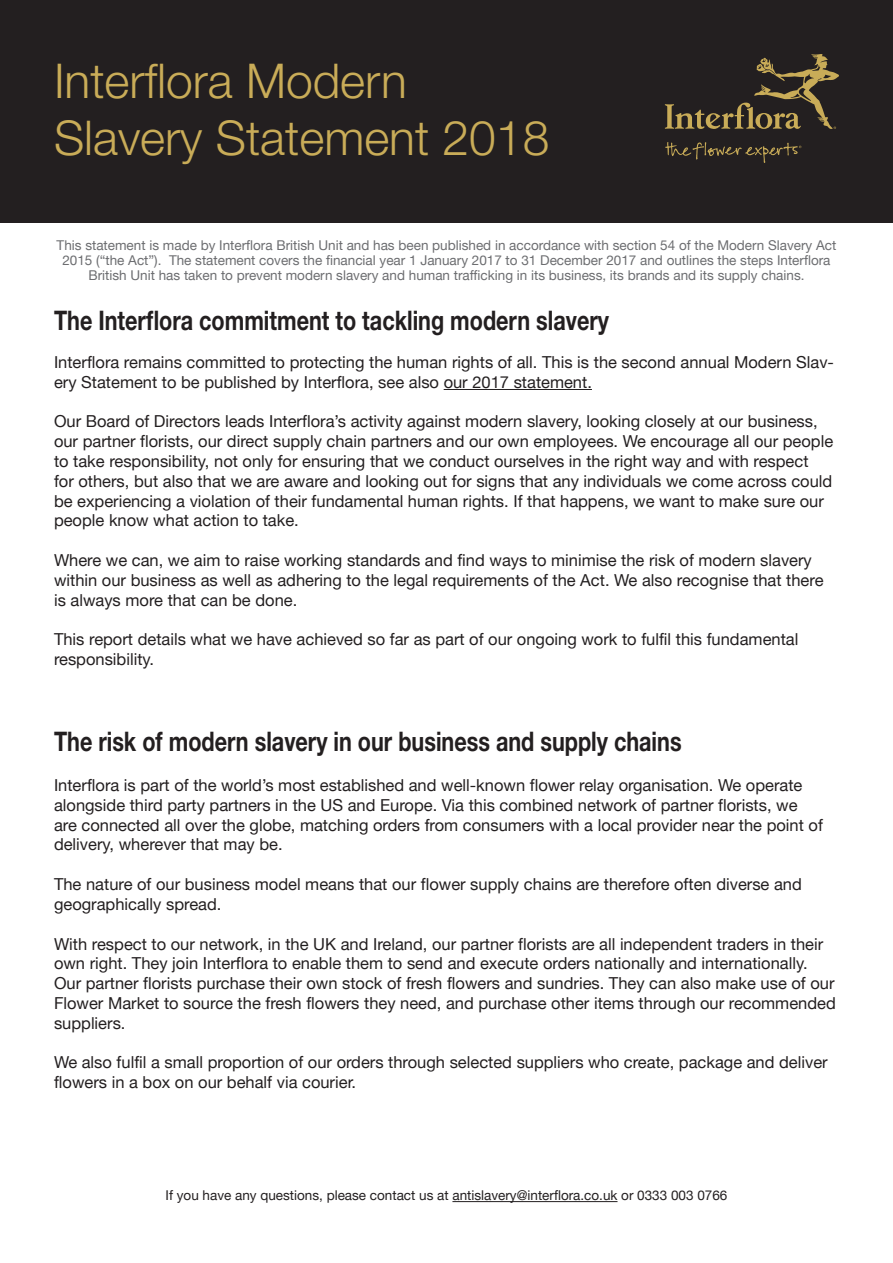
<style>
.page{position:relative;width:893px;height:1263px;background:#fff}
.page>*{position:absolute;margin:0;border:0;box-sizing:border-box;transform-origin:0 0}
.t1{font:300 48px/57.6px "Helvetica Neue LT Std";color:#c9ac58}
.t2{font:700 27px "Helvetica Neue LT Std";color:#231f20;scale:.8 1}
.t3{font:16.5px/19.8px "Helvetica Neue";color:#231f20}
.t4{font:13.5px/15px "Helvetica Neue";color:#6c6d70;text-align:center}
.t5{font:13.5px "Helvetica Neue";color:#231f20}
</style>
<div class="page">
<div style="left:0;top:0;width:893px;height:222px;background:#231f20"></div>
<svg style="left:665px;top:54px;width:174px;height:75px"></svg>
<svg style="left:665px;top:142px;width:136px;height:21px"></svg>
<hr style="left:452px;top:1201px;width:165px;height:1px;background:#231f20">
<hr style="left:444px;top:389px;width:148px;height:1px;background:#231f20">
<h1 class="t1" style="left:54px;top:51px;width:497px">Interflora Modern<br>Slavery Statement 2018</h1>
<p class="t4" style="left:57px;top:237px;width:781px">This statement is made by Interflora British Unit and has been published in accordance with section 54 of the Modern Slavery Act<br>2015 (“the Act”). The statement covers the financial year 1 January 2017 to 31 December 2017 and outlines the steps Interflora<br>British Unit has taken to prevent modern slavery and human trafficking in its business, its brands and its supply chains.</p>
<h2 class="t2" style="left:54px;top:304px;width:695px">The Interflora commitment to tackling modern slavery</h2>
<p class="t3" style="left:54px;top:352px;width:781px">Interflora remains committed to protecting the human rights of all. This is the second annual Modern Slav&shy;ery Statement to be published by Interflora, see also our 2017 statement.</p>
<p class="t3" style="left:54px;top:411px;width:781px">Our Board of Directors leads Interflora’s activity against modern slavery, looking closely at our business, our partner florists, our direct supply chain partners and our own employees. We encourage all our people to take responsibility, not only for ensuring that we conduct ourselves in the right way and with respect<br>for others, but also that we are aware and looking out for signs that any individuals we come across could be experiencing a violation of their fundamental human rights. If that happens, we want to make sure our people know what action to take.</p>
<p class="t3" style="left:54px;top:550px;width:771px">Where we can, we aim to raise working standards and find ways to minimise the risk of modern slavery within our business as well as adhering to the legal requirements of the Act. We also recognise that there is always more that can be done.</p>
<p class="t3" style="left:54px;top:629px;width:746px">This report details what we have achieved so far as part of our ongoing work to fulfil this fundamental responsibility.</p>
<h2 class="t2" style="left:54px;top:725px;width:786px">The risk of modern slavery in our business and supply chains</h2>
<p class="t3" style="left:54px;top:775px;width:770px">Interflora is part of the world’s most established and well-known flower relay organisation. We operate alongside third party partners in the US and Europe. Via this combined network of partner florists, we are connected all over the globe, matching orders from consumers with a local provider near the point of delivery, wherever that may be.</p>
<p class="t3" style="left:54px;top:874px;width:749px">The nature of our business model means that our flower supply chains are therefore often diverse and geographically spread.</p>
<p class="t3" style="left:54px;top:933px;width:783px">With respect to our network, in the UK and Ireland, our partner florists are all independent traders in their own right. They join Interflora to enable them to send and execute orders nationally and internationally.<br>Our partner florists purchase their own stock of fresh flowers and sundries. They can also make use of our Flower Market to source the fresh flowers they need, and purchase other items through our recommended suppliers.</p>
<p class="t3" style="left:54px;top:1052px;width:775px">We also fulfil a small proportion of our orders through selected suppliers who create, package and deliver flowers in a box on our behalf via courier.</p>
<p class="t5" style="left:166px;top:1187px;width:563px">If you have any questions, please contact us at antislavery@interflora.co.uk or 0333 003 0766</p>
</div>
